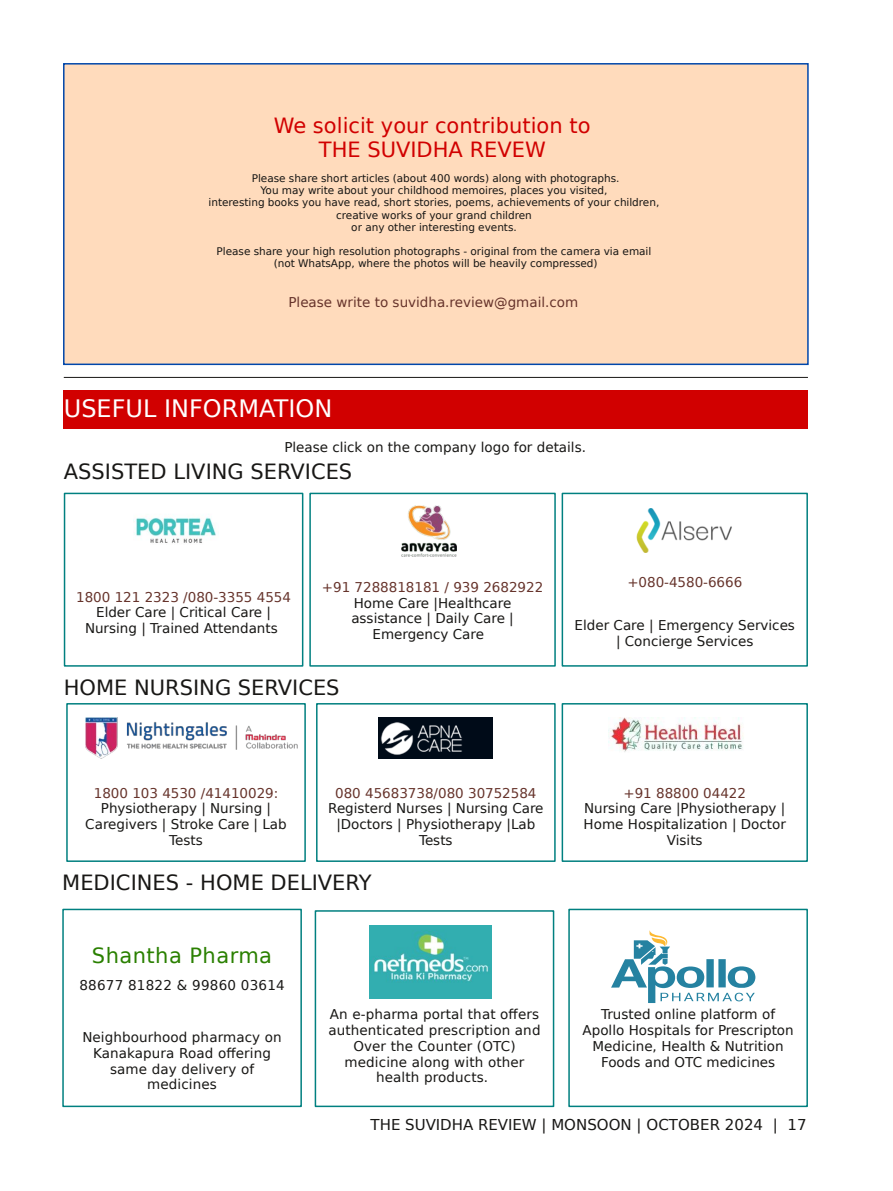
<style>
.page{position:relative;width:893px;height:1191px;background:#fff}
.page>*{position:absolute;margin:0;border:0;box-sizing:border-box;transform-origin:0 0}
.t1{font:24px "DejaVu Sans";color:#fff}
.t2{font:21px "DejaVu Sans";color:#181715}
.t3{font:21px/24.5px "DejaVu Sans";color:#d10000;text-align:center}
.t4{font:21px "DejaVu Sans";letter-spacing:.02em;color:#2a8000}
.t5{font:15px "DejaVu Sans";color:#181715}
.t6{font:13.5px/15.8px "DejaVu Sans";color:#181715;text-align:center}
.t7{font:13.5px "DejaVu Sans";letter-spacing:-.005em;color:#66332b}
.t8{font:10.5px/12.1px "DejaVu Sans";letter-spacing:-.005em;color:#181715;text-align:center}
</style>
<div class="page">
<div style="left:64px;top:492px;width:239px;height:174px;border:2px solid #008080"></div>
<div style="left:64px;top:391px;width:744px;height:38px;background:#d10000"></div>
<div style="left:64px;top:64px;width:744px;height:300px;background:#ffdbbc"></div>
<div style="left:63px;top:63px;width:746px;height:302px;border:2px solid #0047ab"></div>
<div style="left:309px;top:492px;width:247px;height:174px;border:2px solid #008080"></div>
<img style="left:401px;top:505px;width:55px;height:51px">
<img style="left:134px;top:517px;width:82px;height:26px">
<div style="left:562px;top:492px;width:246px;height:174px;border:2px solid #008080"></div>
<img style="left:636px;top:508px;width:96px;height:44px">
<div style="left:66px;top:703px;width:240px;height:159px;border:2px solid #008080"></div>
<div style="left:316px;top:703px;width:240px;height:159px;border:2px solid #008080"></div>
<div style="left:562px;top:703px;width:246px;height:159px;border:2px solid #008080"></div>
<div style="left:378px;top:717px;width:115px;height:42px;background:#000b18"></div>
<img style="left:380px;top:722px;width:82px;height:33px">
<img style="left:608px;top:717px;width:135px;height:35px">
<img style="left:85px;top:717px;width:213px;height:42px">
<div style="left:568px;top:908px;width:240px;height:199px;border:2px solid #008080"></div>
<div style="left:315px;top:910px;width:239px;height:197px;border:2px solid #008080"></div>
<div style="left:62px;top:908px;width:240px;height:199px;border:2px solid #008080"></div>
<img style="left:369px;top:925px;width:123px;height:73px">
<svg style="left:611px;top:930px;width:144px;height:73px"></svg>
<hr style="left:64px;top:377px;width:744px;height:1px;background:#181715">
<h2 class="t3" style="left:274px;top:113px;width:318px">We solicit your contribution to<br>THE SUVIDHA REVEW</h2>
<p class="t8" style="left:209px;top:172px;width:452px">Please share short articles (about 400 words) along with photographs.<br>You may write about your childhood memoires, places you visited,<br>interesting books you have read, short stories, poems, achievements of your children, creative works of your grand children<br>or any other interesting events.</p>
<p class="t8" style="left:217px;top:245px;width:436px">Please share your high resolution photographs - original from the camera via email (not WhatsApp, where the photos will be heavily compressed)</p>
<p class="t7" style="left:289px;top:295px;width:291px">Please write to suvidha.review@gmail.com</p>
<h1 class="t1" style="left:64px;top:395px;width:270px">USEFUL INFORMATION</h1>
<p class="t6" style="left:284px;top:439px;width:303px">Please click on the company logo for details.</p>
<h2 class="t2" style="left:64px;top:459px;width:290px">ASSISTED LIVING SERVICES</h2>
<p class="t7" style="left:76px;top:589px;width:216px">1800 121 2323 /080-3355 4554</p>
<p class="t6" style="left:85px;top:605px;width:194px">Elder Care | Critical Care |<br>Nursing | Trained Attendants</p>
<p class="t7" style="left:322px;top:579px;width:223px">+91 7288818181 / 939 2682922</p>
<p class="t6" style="left:354px;top:595px;width:159px">Home Care |Healthcare</p>
<p class="t6" style="left:351px;top:611px;width:164px">assistance | Daily Care |</p>
<p class="t6" style="left:372px;top:626px;width:113px">Emergency Care</p>
<h2 class="t2" style="left:64px;top:675px;width:277px">HOME NURSING SERVICES</h2>
<p class="t7" style="left:627px;top:574px;width:116px">+080-4580-6666</p>
<p class="t6" style="left:575px;top:618px;width:222px">Elder Care | Emergency Services | Concierge Services</p>
<p class="t7" style="left:94px;top:785px;width:186px">1800 103 4530 /41410029:</p>
<p class="t6" style="left:85px;top:801px;width:203px">Physiotherapy | Nursing |<br>Caregivers | Stroke Care | Lab<br>Tests</p>
<p class="t7" style="left:335px;top:785px;width:203px">080 45683738/080 30752584</p>
<p class="t6" style="left:328px;top:801px;width:217px">Registerd Nurses | Nursing Care |Doctors | Physiotherapy |Lab<br>Tests</p>
<h2 class="t2" style="left:62px;top:870px;width:311px">MEDICINES - HOME DELIVERY</h2>
<h2 class="t4" style="left:92px;top:943px;width:182px">Shantha Pharma</h2>
<p class="t6" style="left:79px;top:977px;width:207px">88677 81822 &amp; 99860 03614</p>
<p class="t6" style="left:82px;top:1029px;width:201px">Neighbourhood pharmacy on<br>Kanakapura Road offering same day delivery of medicines</p>
<p class="t6" style="left:328px;top:1006px;width:214px">An e-pharma portal that offers authenticated prescription and<br>Over the Counter (OTC) medicine along with other health products.</p>
<p class="t7" style="left:623px;top:785px;width:124px">+91 88800 04422</p>
<p class="t6" style="left:584px;top:801px;width:204px">Nursing Care |Physiotherapy |<br>Home Hospitalization | Doctor<br>Visits</p>
<p class="t6" style="left:582px;top:1006px;width:213px">Trusted online platform of<br>Apollo Hospitals for Prescripton<br>Medicine, Health &amp; Nutrition<br>Foods and OTC medicines</p>
<p class="t5" style="left:371px;top:1116px;width:437px">THE SUVIDHA REVIEW | MONSOON | OCTOBER 2024 | 17</p>
</div>
